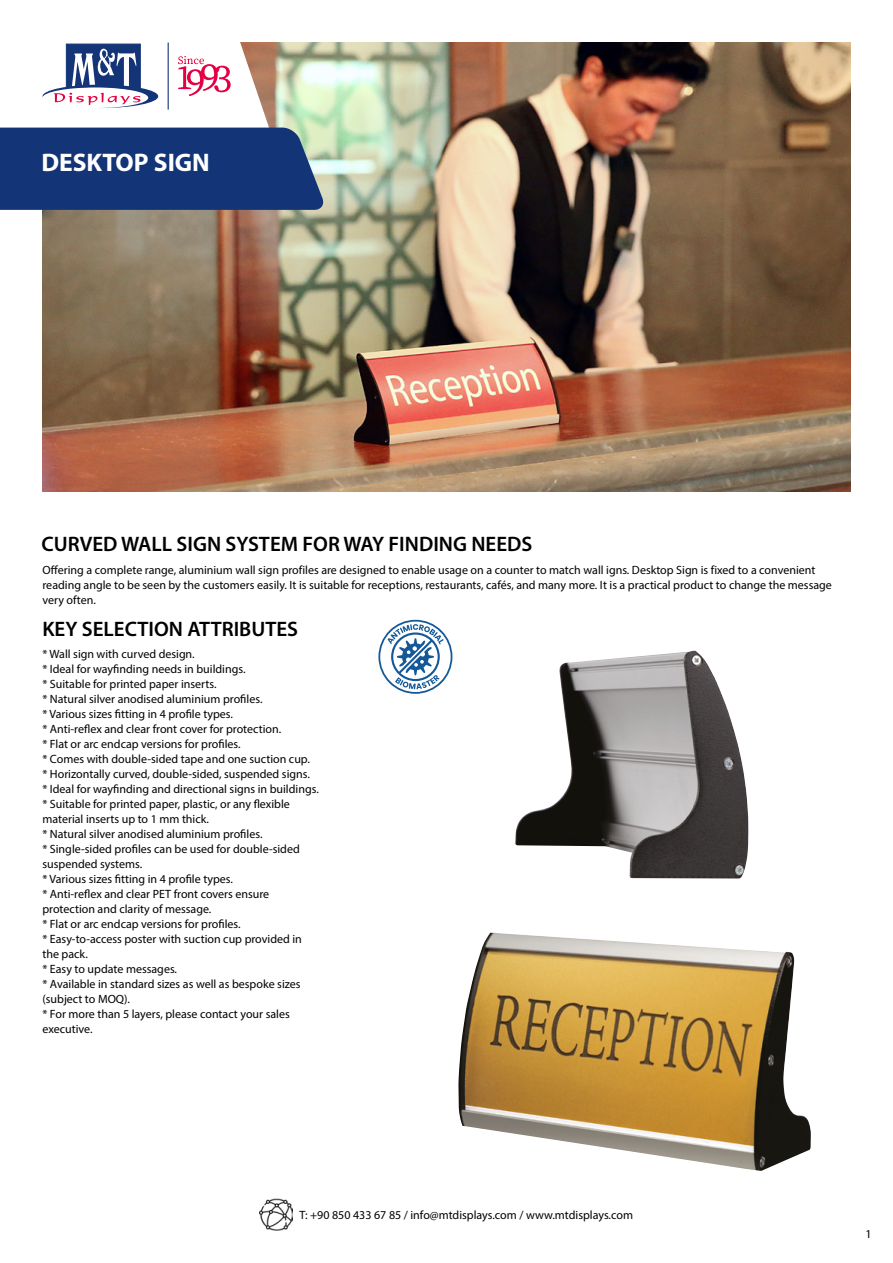
<style>
.page{position:relative;width:893px;height:1263px;background:#fff}
.page>*{position:absolute;margin:0;border:0;box-sizing:border-box;transform-origin:0 0}
.t1{font:700 25.5px "Myriad Pro";color:#fff}
.t2{font:600 21px "Myriad Pro";color:#000}
.t3{font:12px/15px "Myriad Pro";color:#000}
</style>
<div class="page">
<img style="left:260px;top:1198px;width:33px;height:33px">
<svg style="left:378px;top:620px;width:74px;height:74px"></svg>
<img style="left:458px;top:932px;width:353px;height:239px">
<img style="left:515px;top:651px;width:233px;height:227px">
<img style="left:43px;top:43px;width:807px;height:448px">
<svg style="left:0;top:42px;width:325px;height:168px"></svg>
<h1 class="t1" style="left:41px;top:146px;width:170px">DESKTOP SIGN</h1>
<h2 class="t2" style="left:41px;top:530px;width:493px">CURVED WALL SIGN SYSTEM FOR WAY FINDING NEEDS</h2>
<p class="t3" style="left:43px;top:562px;width:791px">Offering a complete range, aluminium wall sign profiles are designed to enable usage on a counter to match wall igns. Desktop Sign is fixed to a convenient reading angle to be seen by the customers easily. It is suitable for receptions, restaurants, cafés, and many more. It is a practical product to change the message very often.</p>
<h2 class="t2" style="left:42px;top:615px;width:257px">KEY SELECTION ATTRIBUTES</h2>
<p class="t3" style="left:42px;top:646px;width:278px">* Wall sign with curved design.<br>* Ideal for wayfinding needs in buildings.<br>* Suitable for printed paper inserts.<br>* Natural silver anodised aluminium profiles.<br>* Various sizes fitting in 4 profile types.<br>* Anti-reflex and clear front cover for protection.<br>* Flat or arc endcap versions for profiles.<br>* Comes with double-sided tape and one suction cup.<br>* Horizontally curved, double-sided, suspended signs.<br>* Ideal for wayfinding and directional signs in buildings. * Suitable for printed paper, plastic, or any flexible material inserts up to 1 mm thick.<br>* Natural silver anodised aluminium profiles.<br>* Single-sided profiles can be used for double-sided suspended systems.<br>* Various sizes fitting in 4 profile types.<br>* Anti-reflex and clear PET front covers ensure protection and clarity of message.<br>* Flat or arc endcap versions for profiles.<br>* Easy-to-access poster with suction cup provided in the pack.<br>* Easy to update messages.<br>* Available in standard sizes as well as bespoke sizes (subject to MOQ).<br>* For more than 5 layers, please contact your sales executive.</p>
<p class="t3" style="left:299px;top:1207px;width:335px">T: +90 850 433 67 85 / info@mtdisplays.com / www.mtdisplays.com</p>
<p class="t3" style="left:865px;top:1226px;width:8px">1</p>
</div>
